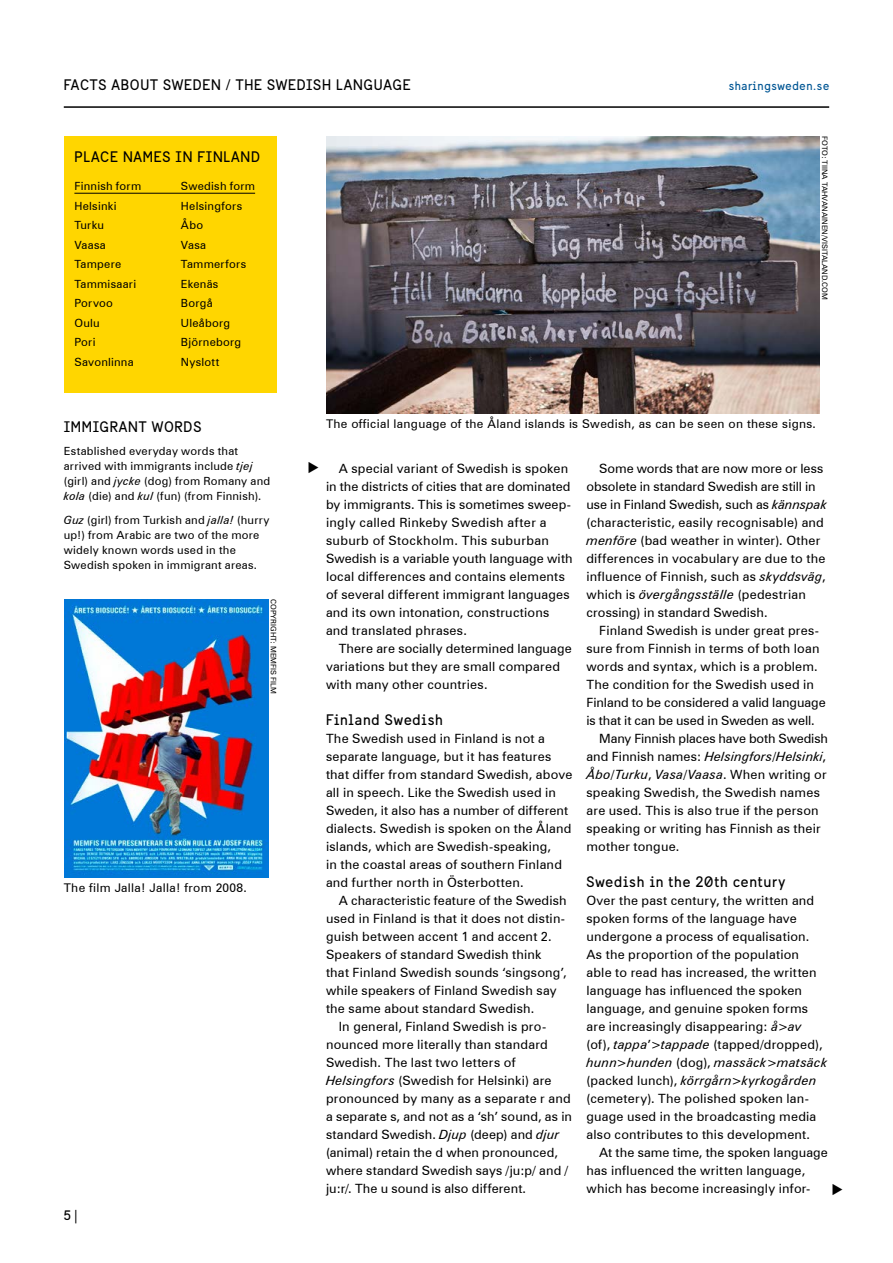
<style>
.page{position:relative;width:893px;height:1263px;background:#fff}
.page>*{position:absolute;margin:0;border:0;box-sizing:border-box;transform-origin:0 0}
.t1{font:15px "Sweden Sans";letter-spacing:.05em;color:#000}
.t2{font:13.5px "Sweden Sans";color:#000}
.t3{font:12.75px/18px "Zurich BT";letter-spacing:.015em;color:#000}
.t4{font:italic 12.75px "Zurich BT";letter-spacing:.005em;color:#000}
.t5{font:12.75px "Zurich BT";letter-spacing:-.005em;color:#000}
.t6{font:12.75px "Zurich BT";letter-spacing:-.01em;color:#000}
.t7{font:12px "Zurich BT";letter-spacing:.025em;color:#000}
.t8{font:12px "Sweden Sans";letter-spacing:.05em;color:#005694}
.t9{font:11.25px/15px "Zurich BT";letter-spacing:.02em;color:#000}
.t10{font:7.5px "Zurich BT";color:#000}
.s1{font-style:italic}
.s2{font-style:normal}
</style>
<div class="page">
<hr style="left:64px;top:106px;width:765px;height:2px;background:#000">
<img style="left:64px;top:599px;width:204px;height:279px">
<img style="left:326px;top:136px;width:493px;height:278px">
<div style="left:64px;top:136px;width:212px;height:256px;background:#ffd600"></div>
<hr style="left:74px;top:193px;width:181px;height:1px;background:#000">
<p class="t1" style="left:64px;top:76px;width:348px">FACTS ABOUT SWEDEN / THE SWEDISH LANGUAGE</p>
<p class="t8" style="left:729px;top:78px;width:102px">sharingsweden.se</p>
<p class="t1" style="left:74px;top:148px;width:187px">PLACE NAMES IN FINLAND</p>
<p class="t9" style="left:74px;top:179px;width:68px">Finnish form</p>
<p class="t9" style="left:181px;top:179px;width:76px">Swedish form</p>
<p class="t9" style="left:74px;top:198px;width:44px">Helsinki</p>
<p class="t9" style="left:181px;top:198px;width:63px">Helsingfors</p>
<p class="t9" style="left:74px;top:218px;width:31px">Turku</p>
<p class="t9" style="left:181px;top:218px;width:24px">Åbo</p>
<p class="t9" style="left:74px;top:237px;width:33px">Vaasa</p>
<p class="t9" style="left:181px;top:237px;width:27px">Vasa</p>
<p class="t9" style="left:74px;top:257px;width:48px">Tampere</p>
<p class="t9" style="left:181px;top:257px;width:67px">Tammerfors</p>
<p class="t9" style="left:74px;top:276px;width:63px">Tammisaari</p>
<p class="t9" style="left:181px;top:276px;width:39px">Ekenäs</p>
<p class="t9" style="left:74px;top:296px;width:40px">Porvoo</p>
<p class="t9" style="left:181px;top:296px;width:33px">Borgå</p>
<p class="t9" style="left:74px;top:315px;width:27px">Oulu</p>
<p class="t9" style="left:181px;top:315px;width:51px">Uleåborg</p>
<p class="t9" style="left:74px;top:335px;width:23px">Pori</p>
<p class="t9" style="left:181px;top:335px;width:62px">Björneborg</p>
<p class="t9" style="left:74px;top:354px;width:61px">Savonlinna</p>
<p class="t9" style="left:181px;top:354px;width:40px">Nyslott</p>
<p class="t1" style="left:64px;top:417px;width:139px">IMMIGRANT WORDS</p>
<p class="t9" style="left:64px;top:444px;width:208px">Established everyday words that arrived with immigrants include <span class="s1">tjej </span>(girl) and <span class="s1">jycke</span> (dog) from Romany and <span class="s1">kola</span> (die) and <span class="s1">kul</span> (fun) (from Finnish).</p>
<p class="t9" style="left:64px;top:512px;width:207px"><span class="s1">Guz</span> (girl) from Turkish and <span class="s1">jalla!</span> (hurry up!) from Arabic are two of the more widely known words used in the Swedish spoken in immigrant areas.</p>
<p class="t10" style="left:278px;top:599px;width:97px;rotate:90deg">COPYRIGHT: MEMFIS FILM</p>
<p class="t7" style="left:64px;top:880px;width:184px">The film Jalla! Jalla! from 2008.</p>
<p class="t2" style="left:64px;top:1207px;width:15px">5 |</p>
<p class="t10" style="left:829px;top:136px;width:165px;rotate:90deg">FOTO: TIINA TAHVANAINEN/VISITALAND.COM</p>
<p class="t7" style="left:326px;top:417px;width:491px">The official language of the Åland islands is Swedish, as can be seen on these signs.</p>
<p class="t3" style="left:586px;top:460px;width:242px;text-indent:13px">Some words that are now more or less obsolete in standard Swedish are still in use in Finland Swedish, such as <span class="s1">kännspak </span>(characteristic, easily recognisable) and <span class="s1">menföre</span> (bad weather in winter). Other differences in vocabulary are due to the influence of Finnish, such as <span class="s1">skyddsväg</span>, which is <span class="s1">övergångsställe</span> (pedestrian crossing) in standard Swedish.</p>
<p class="t3" style="left:599px;top:622px;width:221px">Finland Swedish is under great pres-</p>
<p class="t3" style="left:586px;top:640px;width:235px">sure from Finnish in terms of both loan</p>
<p class="t3" style="left:586px;top:658px;width:233px">words and syntax, which is a problem.</p>
<p class="t3" style="left:586px;top:676px;width:229px">The condition for the Swedish used in</p>
<p class="t5" style="left:586px;top:695px;width:241px">Finland to be considered a valid language</p>
<p class="t3" style="left:586px;top:712px;width:230px">is that it can be used in Sweden as well.</p>
<p class="t6" style="left:599px;top:731px;width:230px">Many Finnish places have both Swedish</p>
<p class="t4" style="left:586px;top:749px;width:241px"><span class="s2">and Finnish names:</span> Helsingfors<span class="s2">/</span>Helsinki<span class="s2">,</span></p>
<p class="t4" style="left:586px;top:767px;width:242px">Åbo<span class="s2">/</span>Turku<span class="s2">,</span> Vasa<span class="s2">/</span>Vaasa<span class="s2">. When writing or</span></p>
<p class="t3" style="left:586px;top:784px;width:235px">speaking Swedish, the Swedish names</p>
<p class="t3" style="left:586px;top:802px;width:234px">are used. This is also true if the person</p>
<p class="t3" style="left:586px;top:820px;width:236px">speaking or writing has Finnish as their</p>
<p class="t3" style="left:586px;top:838px;width:94px">mother tongue.</p>
<p class="t1" style="left:586px;top:873px;width:200px">Swedish in the 20th century</p>
<p class="t3" style="left:586px;top:892px;width:242px">Over the past century, the written and spoken forms of the language have undergone a process of equalisation.<br>As the proportion of the population able to read has increased, the written language has influenced the spoken language, and genuine spoken forms are increasingly disappearing: <span class="s1">å</span>&gt;<span class="s1">av </span>(of), <span class="s1">tappa</span>’&gt;<span class="s1">tappade</span> (tapped/dropped), <span class="s1">hunn</span>&gt;<span class="s1">hunden</span> (dog), <span class="s1">massäck</span>&gt;<span class="s1">matsäck </span>(packed lunch), <span class="s1">körrgårn</span>&gt;<span class="s1">kyrkogården </span>(cemetery). The polished spoken lan&shy;guage used in the broadcasting media also contributes to this development.</p>
<p class="t3" style="left:586px;top:1144px;width:243px;text-indent:13px">At the same time, the spoken language has influenced the written language, which has become increasingly infor-</p>
<p class="t3" style="left:326px;top:460px;width:248px;text-indent:13px">A special variant of Swedish is spoken in the districts of cities that are dominated by immigrants. This is sometimes sweep&shy;ingly called Rinkeby Swedish after a suburb of Stockholm. This suburban Swedish is a variable youth language with local differences and contains elements of several different immigrant languages and its own intonation, constructions and translated phrases.</p>
<p class="t3" style="left:326px;top:640px;width:247px;text-indent:13px">There are socially determined language variations but they are small compared with many other countries.</p>
<p class="t1" style="left:326px;top:711px;width:118px">Finland Swedish</p>
<p class="t3" style="left:326px;top:730px;width:248px">The Swedish used in Finland is not a separate language, but it has features that differ from standard Swedish, above all in speech. Like the Swedish used in Sweden, it also has a number of different dialects. Swedish is spoken on the Åland islands, which are Swedish-speaking,<br>in the coastal areas of southern Finland and further north in Österbotten.</p>
<p class="t3" style="left:339px;top:892px;width:229px">A characteristic feature of the Swedish</p>
<p class="t3" style="left:326px;top:910px;width:241px">used in Finland is that it does not distin-</p>
<p class="t3" style="left:326px;top:928px;width:227px">guish between accent 1 and accent 2.</p>
<p class="t3" style="left:326px;top:946px;width:217px">Speakers of standard Swedish think</p>
<p class="t3" style="left:326px;top:964px;width:242px">that Finland Swedish sounds ‘singsong’,</p>
<p class="t3" style="left:326px;top:982px;width:232px">while speakers of Finland Swedish say</p>
<p class="t3" style="left:326px;top:1000px;width:210px">the same about standard Swedish.</p>
<p class="t3" style="left:339px;top:1018px;width:209px">In general, Finland Swedish is pro-</p>
<p class="t3" style="left:326px;top:1036px;width:223px">nounced more literally than standard</p>
<p class="t3" style="left:326px;top:1054px;width:191px">Swedish. The last two letters of</p>
<p class="t3" style="left:326px;top:1072px;width:227px"><span class="s1">Helsingfors</span> (Swedish for Helsinki) are</p>
<p class="t3" style="left:326px;top:1090px;width:246px">pronounced by many as a separate r and</p>
<p class="t3" style="left:326px;top:1108px;width:248px">a separate s, and not as a ‘sh’ sound, as in</p>
<p class="t3" style="left:326px;top:1126px;width:235px">standard Swedish. <span class="s1">Djup</span> (deep) and <span class="s1">djur</span></p>
<p class="t3" style="left:326px;top:1144px;width:233px">(animal) retain the d when pronounced,</p>
<p class="t3" style="left:326px;top:1162px;width:244px">where standard Swedish says /ju:p/ and /</p>
<p class="t3" style="left:326px;top:1180px;width:202px">ju:r/. The u sound is also different.</p>
</div>
